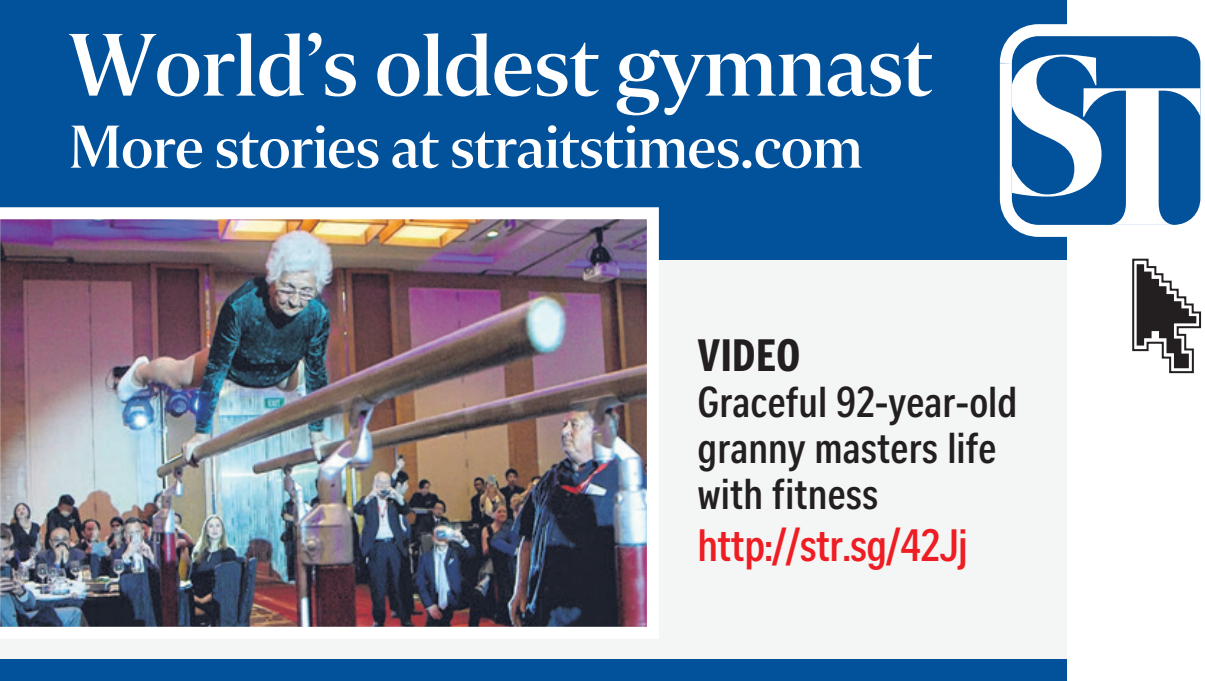
<style>
.page{position:relative;width:1205px;height:681px;background:#fff}
.page>*{position:absolute;margin:0;border:0;box-sizing:border-box;transform-origin:0 0}
.t1{font:88px "Selane ST Thirty";letter-spacing:-.005em;color:#fff}
.t2{font:60px "Selane ST Thirty";letter-spacing:-.01em;color:#fff}
.t3{font:700 44px "Curator Head Cond ST Semi";letter-spacing:-.015em;color:#ee1d23}
.t4{font:44px "Curator Head Cond ST Bold";letter-spacing:-.005em;color:#231f20}
.t5{font:700 42px/46px "Curator Head Cond ST Semi";color:#231f20}
</style>
<div class="page">
<div style="left:0;top:196px;width:1066px;height:468px;background:#f3f6f4"></div>
<div style="left:0;top:1px;width:1066px;height:259px;background:#01519b"></div>
<svg style="left:1132px;top:258px;width:69px;height:116px"></svg>
<svg style="left:999px;top:12px;width:202px;height:237px"></svg>
<svg style="left:1011px;top:36px;width:189px;height:19px;fill:#01519b"></svg>
<svg style="left:1011px;top:55px;width:189px;height:170px"></svg>
<div style="left:0;top:659px;width:1066px;height:21px;background:#01519b"></div>
<img style="left:0;top:207px;width:658px;height:431px">
<h1 class="t1" style="left:69px;top:14px;width:864px">World’s oldest gymnast</h1>
<h2 class="t2" style="left:69px;top:112px;width:794px">More stories at straitstimes.com</h2>
<p class="t4" style="left:697px;top:331px;width:104px">VIDEO</p>
<p class="t5" style="left:697px;top:379px;width:321px">Graceful 92-year-old granny masters life with fitness</p>
<p class="t3" style="left:697px;top:521px;width:271px">http://str.sg/42Jj</p>
</div>
